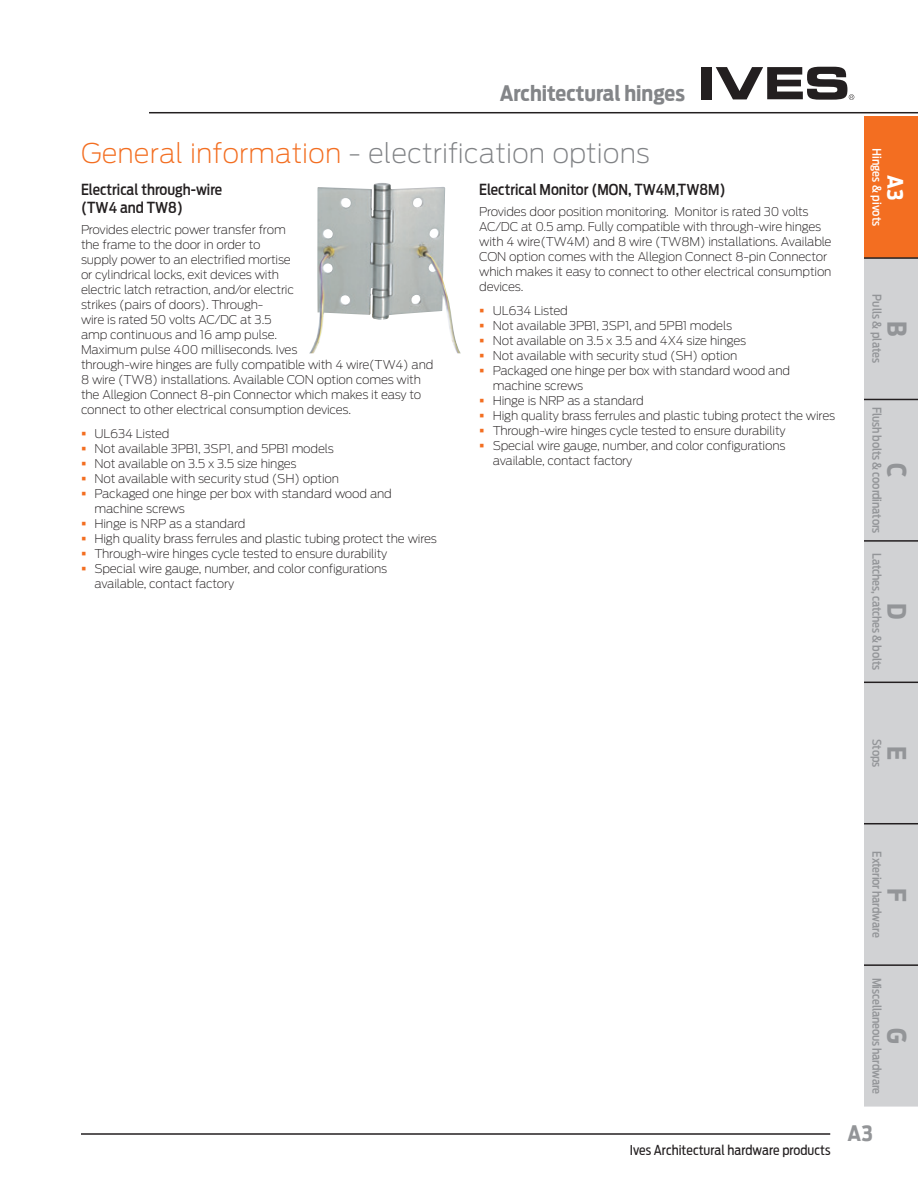
<style>
.page{position:relative;width:918px;height:1188px;background:#fff}
.page>*{position:absolute;margin:0;border:0;box-sizing:border-box;transform-origin:0 0}
.t1{font:200 27px "Antenna";color:#808285}
.t2{font:700 25.5px "Antenna Cond";color:#939598}
.t3{font:700 21px "Antenna Cond";color:#838588}
.t4{font:700 21px "Antenna Cond";color:#fff}
.t5{font:700 21px "Antenna Cond";color:#939598}
.t6{font:500 15px/18px "Antenna Cond";color:#231f20}
.t7{font:13.5px "Antenna Cond";color:#231f20}
.t8{font:200 12px/15px "Antenna";letter-spacing:-.015em;color:#231f20}
.t9{font:500 12px "Antenna Cond";letter-spacing:-.015em;color:#939598}
.t10{font:500 12px "Antenna Cond";color:#fff}
.s1{color:#f36e21}
</style>
<div class="page">
<div style="left:864px;top:117px;width:54px;height:141px;background:#f36e21"></div>
<div style="left:864px;top:259px;width:54px;height:848px;background:#d1d2d4"></div>
<hr style="left:864px;top:257px;width:54px;height:2px;background:#231f20">
<hr style="left:864px;top:399px;width:54px;height:1px;background:#231f20">
<hr style="left:864px;top:540px;width:54px;height:2px;background:#231f20">
<hr style="left:864px;top:682px;width:54px;height:1px;background:#231f20">
<hr style="left:864px;top:823px;width:54px;height:1px;background:#231f20">
<hr style="left:864px;top:964px;width:54px;height:2px;background:#231f20">
<hr style="left:81px;top:1133px;width:749px;height:2px;background:#231f20">
<hr style="left:149px;top:112px;width:769px;height:1px;background:#231f20">
<div style="left:702px;top:67px;width:10px;height:32px;background:#231f20"></div>
<svg style="left:716px;top:67px;width:138px;height:33px"></svg>
<img style="left:309px;top:183px;width:152px;height:170px">
<h3 class="t3" style="left:500px;top:81px;width:187px">Architectural hinges</h3>
<h1 class="t1" style="left:81px;top:138px;width:570px"><span class="s1">General information</span> - electrification options</h1>
<p class="t6" style="left:81px;top:180px;width:143px">Electrical through-wire (TW4 and TW8)</p>
<p class="t8" style="left:81px;top:222px;width:354px">Provides electric power transfer from<br>the frame to the door in order to<br>supply power to an electrified mortise<br>or cylindrical locks, exit devices with<br>electric latch retraction, and/or electric<br>strikes (pairs of doors). Through-<br>wire is rated 50 volts AC/DC at 3.5<br>amp continuous and 16 amp pulse.<br>Maximum pulse 400 milliseconds. Ives<br>through-wire hinges are fully compatible with 4 wire(TW4) and 8 wire (TW8) installations. Available CON option comes with the Allegion Connect 8-pin Connector which makes it easy to connect to other electrical consumption devices.</p>
<p class="t8" style="left:94px;top:426px;width:344px">UL634 Listed<br>Not available 3PB1, 3SP1, and 5PB1 models<br>Not available on 3.5 x 3.5 size hinges<br>Not available with security stud (SH) option<br>Packaged one hinge per box with standard wood and machine screws<br>Hinge is NRP as a standard<br>High quality brass ferrules and plastic tubing protect the wires Through-wire hinges cycle tested to ensure durability<br>Special wire gauge, number, and color configurations available, contact factory</p>
<p class="t6" style="left:479px;top:180px;width:248px">Electrical Monitor (MON, TW4M,TW8M)</p>
<p class="t8" style="left:479px;top:204px;width:354px">Provides door position monitoring. Monitor is rated 30 volts AC/DC at 0.5 amp. Fully compatible with through-wire hinges with 4 wire(TW4M) and 8 wire (TW8M) installations. Available CON option comes with the Allegion Connect 8-pin Connector which makes it easy to connect to other electrical consumption devices.</p>
<p class="t8" style="left:493px;top:303px;width:344px">UL634 Listed<br>Not available 3PB1, 3SP1, and 5PB1 models<br>Not available on 3.5 x 3.5 and 4X4 size hinges<br>Not available with security stud (SH) option<br>Packaged one hinge per box with standard wood and machine screws<br>Hinge is NRP as a standard<br>High quality brass ferrules and plastic tubing protect the wires Through-wire hinges cycle tested to ensure durability<br>Special wire gauge, number, and color configurations available, contact factory</p>
<p class="t10" style="left:884px;top:148px;width:79px;rotate:90deg">Hinges &amp; pivots</p>
<h3 class="t4" style="left:908px;top:175px;width:27px;rotate:90deg">A3</h3>
<p class="t9" style="left:884px;top:294px;width:71px;rotate:90deg">Pulls &amp; plates</p>
<h2 class="t2" style="left:912px;top:321px;width:17px;rotate:90deg">B</h2>
<p class="t9" style="left:884px;top:407px;width:128px;rotate:90deg">Flush bolts &amp; coordinators</p>
<h2 class="t2" style="left:912px;top:463px;width:16px;rotate:90deg">C</h2>
<p class="t9" style="left:884px;top:553px;width:119px;rotate:90deg">Latches, catches &amp; bolts</p>
<h2 class="t2" style="left:912px;top:603px;width:18px;rotate:90deg">D</h2>
<p class="t9" style="left:884px;top:739px;width:30px;rotate:90deg">Stops</p>
<h2 class="t2" style="left:912px;top:746px;width:16px;rotate:90deg">E</h2>
<p class="t7" style="left:630px;top:1143px;width:202px">Ives Architectural hardware products</p>
<p class="t9" style="left:884px;top:851px;width:88px;rotate:90deg">Exterior hardware</p>
<h2 class="t2" style="left:912px;top:888px;width:15px;rotate:90deg">F</h2>
<p class="t9" style="left:884px;top:978px;width:118px;rotate:90deg">Miscellaneous hardware</p>
<h2 class="t2" style="left:912px;top:1028px;width:17px;rotate:90deg">G</h2>
<h3 class="t5" style="left:848px;top:1121px;width:27px">A3</h3>
</div>
